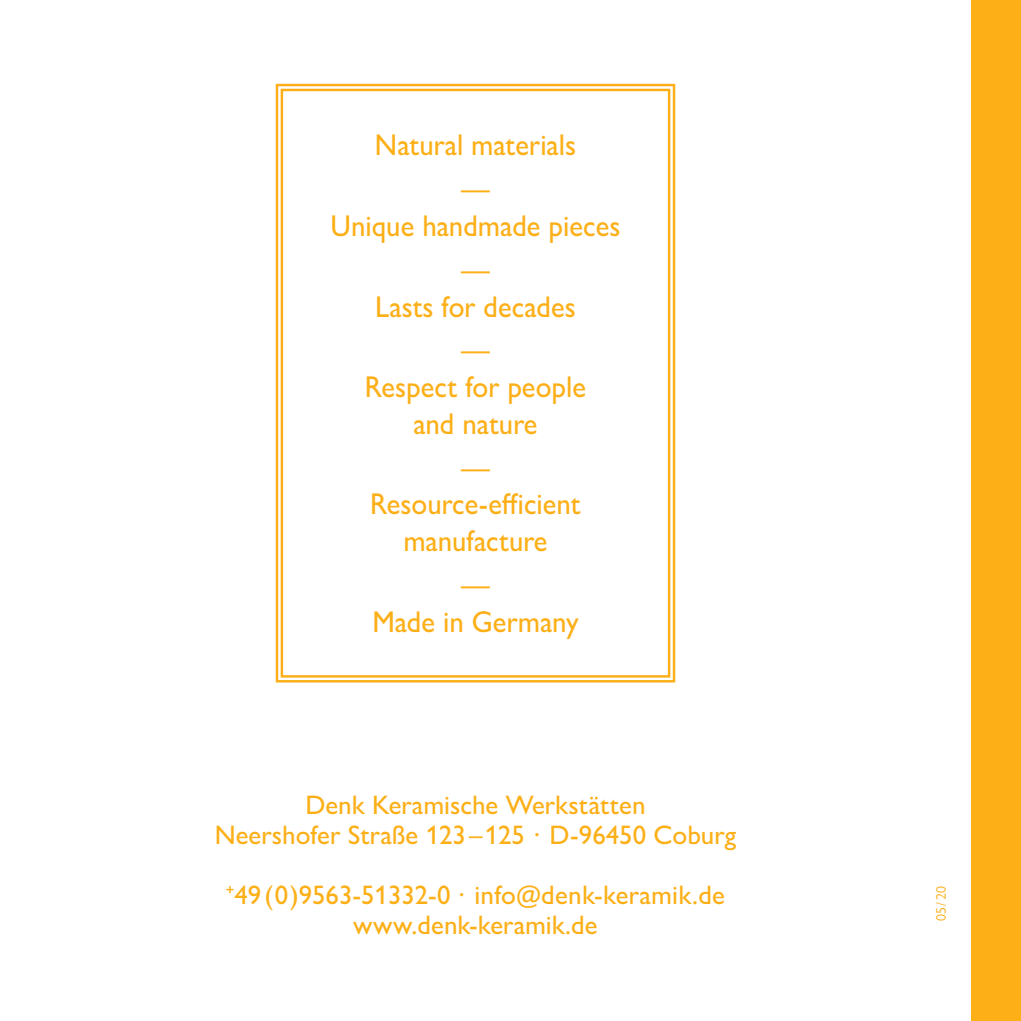
<style>
.page{position:relative;width:1021px;height:1021px;background:#fff}
.page>*{position:absolute;margin:0;border:0;box-sizing:border-box;transform-origin:0 0}
.t1{font:500 30.3px/36.9px "Gill Sans Nova";color:#fcaf17;text-align:center;scale:.95 1}
.t2{font:500 26.7px/30px "Gill Sans Nova";color:#fcaf17;text-align:center}
.t3{font:13.8px "Gill Sans Nova";color:#fcaf17}
</style>
<div class="page">
<svg style="left:275px;top:83px;width:401px;height:600px"></svg>
<div style="left:281px;top:89px;width:389px;height:588px;border:2px solid #fcaf17"></div>
<div style="left:971px;top:0;width:49px;height:1020px;background:#fcaf17"></div>
<p class="t1" style="left:375px;top:123px;width:213px;line-height:43.8px">Natural materials —</p>
<p class="t1" style="left:330px;top:203px;width:307px;line-height:43.8px">Unique handmade pieces —</p>
<p class="t1" style="left:375px;top:284px;width:213px;line-height:43.8px">Lasts for decades —</p>
<p class="t1" style="left:365px;top:368px;width:234px">Respect for people and nature</p>
<p class="t1" style="left:370px;top:448px;width:223px">—<br>Resource-efficient manufacture</p>
<p class="t1" style="left:372px;top:566px;width:219px">—<br>Made in Germany</p>
<p class="t2" style="left:215px;top:789px;width:523px">Denk Keramische Werkstätten<br>Neershofer Straße 123–125 · D-96450 Coburg</p>
<p class="t2" style="left:226px;top:879px;width:501px"><sup>+</sup>49(0)9563-51332-0 · info@denk-keramik.de www.denk-keramik.de</p>
<p class="t3" style="left:932px;top:921px;width:37px;rotate:-90deg">05/ 20</p>
</div>
